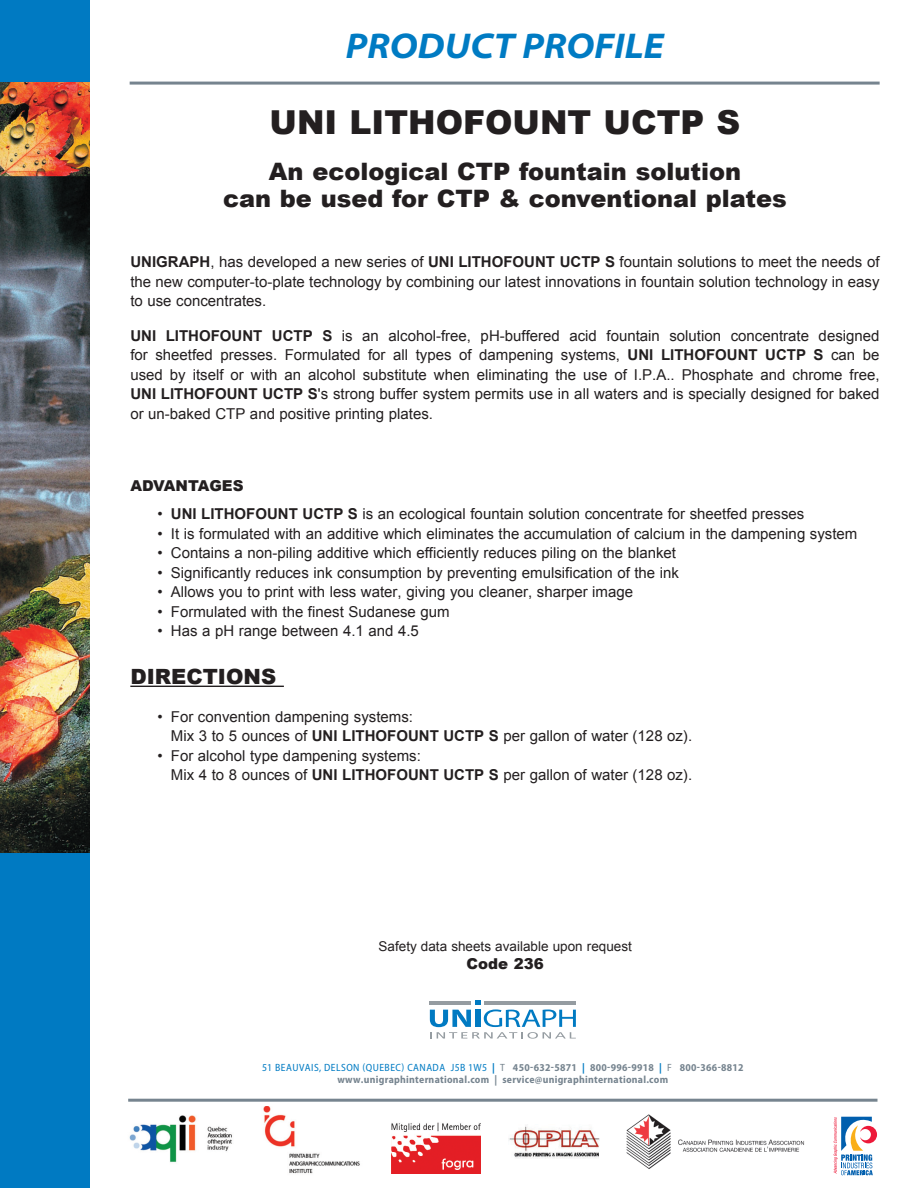
<style>
.page{position:relative;width:918px;height:1188px;background:#fff}
.page>*{position:absolute;margin:0;border:0;box-sizing:border-box;transform-origin:0 0}
.t1{font:italic 700 semi-expanded 36px "Myriad Pro";color:#007bc3}
.t2{font:900 33px "Arial";color:#231f20}
.t3{font:900 24px/27px "Arial";color:#231f20;text-align:center}
.t4{font:900 21px "Arial";color:#231f20}
.t5{font:15px/19.5px "Arial";color:#231f20;text-align:justify}
.t6{font:900 15px "Arial";color:#231f20}
.t7{font:13.5px "Arial";color:#231f20}
.t8{font:700 semi-condensed 10.5px/12px "Myriad Pro";letter-spacing:.025em;color:#76848f;text-align:center}
.s1{font-weight:700}
.s2{font-weight:400;color:#007bc3}
.s3{color:#007bc3}
.s4{font-weight:400}
</style>
<div class="page">
<hr style="left:128px;top:1099px;width:750px;height:3px;background:#76848f">
<hr style="left:130px;top:82px;width:750px;height:3px;background:#76848f">
<svg style="left:430px;top:1001px;width:146px;height:38px"></svg>
<hr style="left:485px;top:1001px;width:91px;height:3px;background:#959ca1">
<hr style="left:430px;top:1001px;width:41px;height:3px;background:#959ca1">
<img style="left:508px;top:1126px;width:92px;height:33px">
<svg style="left:834px;top:1117px;width:43px;height:58px"></svg>
<img style="left:129px;top:1115px;width:103px;height:48px">
<img style="left:263px;top:1106px;width:97px;height:68px">
<img style="left:391px;top:1122px;width:89px;height:51px">
<img style="left:627px;top:1114px;width:178px;height:55px">
<div style="left:0;top:852px;width:90px;height:336px;background:#007ac2"></div>
<img style="left:0;top:82px;width:90px;height:771px">
<div style="left:0;top:0;width:90px;height:82px;background:#007ac2"></div>
<hr style="left:130px;top:686px;width:154px;height:1px;background:#231f20">
<h1 class="t1" style="left:346px;top:33px;width:320px">PRODUCT PROFILE</h1>
<h2 class="t2" style="left:270px;top:97px;width:472px">UNI LITHOFOUNT UCTP S</h2>
<h3 class="t3" style="left:223px;top:157px;width:565px">An ecological CTP fountain solution<br>can be used for CTP &amp; conventional plates</h3>
<p class="t5" style="left:130px;top:252px;width:751px"><span class="s1">UNIGRAPH</span>, has developed a new series of <span class="s1">UNI LITHOFOUNT UCTP S</span> fountain solutions to meet the needs of the new computer-to-plate technology by combining our latest innovations in fountain solution technology in easy to use concentrates.</p>
<p class="t5" style="left:130px;top:326px;width:751px"><span class="s1">UNI LITHOFOUNT UCTP S</span> is an alcohol-free, pH-buffered acid fountain solution concentrate designed for sheetfed presses. Formulated for all types of dampening systems, <span class="s1">UNI LITHOFOUNT UCTP S</span> can be used by itself or with an alcohol substitute when eliminating the use of I.P.A.. Phosphate and chrome free, <span class="s1">UNI LITHOFOUNT UCTP S</span>'s strong buffer system permits use in all waters and is specially designed for baked or un-baked CTP and positive printing plates.</p>
<p class="t6" style="left:130px;top:474px;width:115px">ADVANTAGES</p>
<p class="t5" style="left:157px;top:504px;width:649px">• <span class="s1">UNI LITHOFOUNT UCTP S</span> is an ecological fountain solution concentrate for sheetfed presses</p>
<p class="t5" style="left:157px;top:524px;width:702px">• It is formulated with an additive which eliminates the accumulation of calcium in the dampening system</p>
<p class="t5" style="left:157px;top:543px;width:520px">• Contains a non-piling additive which efficiently reduces piling on the blanket</p>
<p class="t5" style="left:157px;top:563px;width:523px">• Significantly reduces ink consumption by preventing emulsification of the ink</p>
<p class="t5" style="left:157px;top:582px;width:477px">• Allows you to print with less water, giving you cleaner, sharper image</p>
<p class="t5" style="left:157px;top:602px;width:294px">• Formulated with the finest Sudanese gum</p>
<p class="t5" style="left:157px;top:621px;width:263px">• Has a pH range between 4.1 and 4.5</p>
<h3 class="t4" style="left:130px;top:661px;width:147px">DIRECTIONS</h3>
<p class="t5" style="left:171px;top:707px;width:523px;text-indent:-14px">• For convention dampening systems:<br>Mix 3 to 5 ounces of <span class="s1">UNI LITHOFOUNT UCTP S</span> per gallon of water (128 oz).</p>
<p class="t5" style="left:171px;top:746px;width:523px;text-indent:-14px">• For alcohol type dampening systems:<br>Mix 4 to 8 ounces of <span class="s1">UNI LITHOFOUNT UCTP S</span> per gallon of water (128 oz).</p>
<p class="t7" style="left:379px;top:939px;width:255px">Safety data sheets available upon request</p>
<p class="t6" style="left:467px;top:953px;width:79px">Code 236</p>
<p class="t8" style="left:262px;top:1063px;width:483px"><span class="s2">51 BEAUVAIS, DELSON (QUEBEC) CANADA J5B 1W5</span> <span class="s3">|</span> <span class="s4">T</span> 450-632-5871 <span class="s3">|</span> 800-996-9918 <span class="s3">|</span> <span class="s4">F</span> 800-366-8812 www.unigraphinternational.com | service@unigraphinternational.com</p>
</div>
